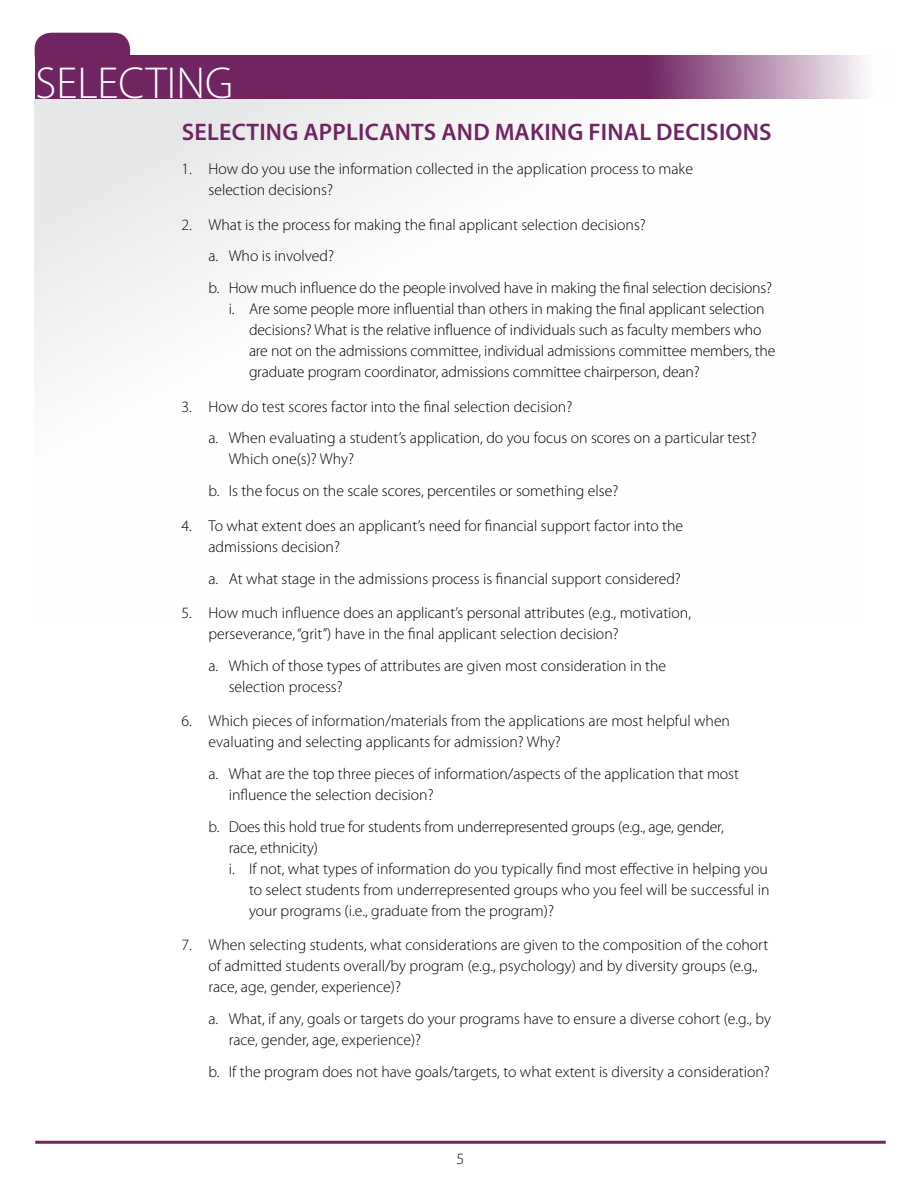
<style>
.page{position:relative;width:918px;height:1188px;background:#fff}
.page>*{position:absolute;margin:0;border:0;box-sizing:border-box;transform-origin:0 0}
.H2{font:300 45px "Myriad Pro";color:#fff}
.H3{font:600 24px "Myriad Pro";letter-spacing:.01em;color:#702461}
.t1{font:300 15.75px/21px "Myriad Pro";color:#000}
</style>
<div class="page">
<hr style="left:35px;top:1141px;width:851px;height:3px;background:#702461">
<svg style="left:34px;top:98px;width:827px;height:271px"></svg>
<svg style="left:35px;top:55px;width:831px;height:43px;background:#824075"></svg>
<div style="left:35px;top:33px;width:95px;height:38px;background:#702461;border-radius:16px"></div>
<h2 class="H2" style="left:36px;top:59px;width:199px">SELECTING</h2>
<h3 class="H3" style="left:182px;top:118px;width:591px">SELECTING APPLICANTS AND MAKING FINAL DECISIONS</h3>
<p class="t1" style="left:208px;top:159px;width:486px;text-indent:-27px">1. How do you use the information collected in the application process to make selection decisions?</p>
<p class="t1" style="left:182px;top:214px;width:466px">2. What is the process for making the final applicant selection decisions?</p>
<p class="t1" style="left:208px;top:246px;width:127px">a. Who is involved?</p>
<p class="t1" style="left:208px;top:278px;width:565px">b. How much influence do the people involved have in making the final selection decisions?</p>
<p class="t1" style="left:249px;top:299px;width:528px;text-indent:-20px">i. Are some people more influential than others in making the final applicant selection decisions? What is the relative influence of individuals such as faculty members who are not on the admissions committee, individual admissions committee members, the graduate program coordinator, admissions committee chairperson, dean?</p>
<p class="t1" style="left:182px;top:396px;width:392px">3. How do test scores factor into the final selection decision?</p>
<p class="t1" style="left:229px;top:428px;width:530px;text-indent:-20px">a. When evaluating a student’s application, do you focus on scores on a particular test?<br>Which one(s)? Why?</p>
<p class="t1" style="left:208px;top:481px;width:411px">b. Is the focus on the scale scores, percentiles or something else?</p>
<p class="t1" style="left:208px;top:515px;width:476px;text-indent:-27px">4. To what extent does an applicant’s need for financial support factor into the admissions decision?</p>
<p class="t1" style="left:208px;top:568px;width:474px">a. At what stage in the admissions process is financial support considered?</p>
<p class="t1" style="left:208px;top:603px;width:484px;text-indent:-27px">5. How much influence does an applicant’s personal attributes (e.g., motivation, perseverance, “grit”) have in the final applicant selection decision?</p>
<p class="t1" style="left:229px;top:655px;width:439px;text-indent:-20px">a. Which of those types of attributes are given most consideration in the selection process?</p>
<p class="t1" style="left:208px;top:711px;width:523px;text-indent:-27px">6. Which pieces of information/materials from the applications are most helpful when evaluating and selecting applicants for admission? Why?</p>
<p class="t1" style="left:229px;top:764px;width:512px;text-indent:-20px">a. What are the top three pieces of information/aspects of the application that most influence the selection decision?</p>
<p class="t1" style="left:229px;top:816px;width:497px;text-indent:-20px">b. Does this hold true for students from underrepresented groups (e.g., age, gender, race, ethnicity)</p>
<p class="t1" style="left:249px;top:858px;width:522px;text-align:justify;text-indent:-20px">i. If not, what types of information do you typically find most effective in helping you to select students from underrepresented groups who you feel will be successful in your programs (i.e., graduate from the program)?</p>
<p class="t1" style="left:208px;top:935px;width:561px;text-indent:-27px">7. When selecting students, what considerations are given to the composition of the cohort of admitted students overall/by program (e.g., psychology) and by diversity groups (e.g., race, age, gender, experience)?</p>
<p class="t1" style="left:229px;top:1009px;width:544px;text-indent:-20px">a. What, if any, goals or targets do your programs have to ensure a diverse cohort (e.g., by race, gender, age, experience)?</p>
<p class="t1" style="left:208px;top:1062px;width:563px">b. If the program does not have goals/targets, to what extent is diversity a consideration?</p>
<p class="t1" style="left:457px;top:1148px;width:9px">5</p>
</div>
